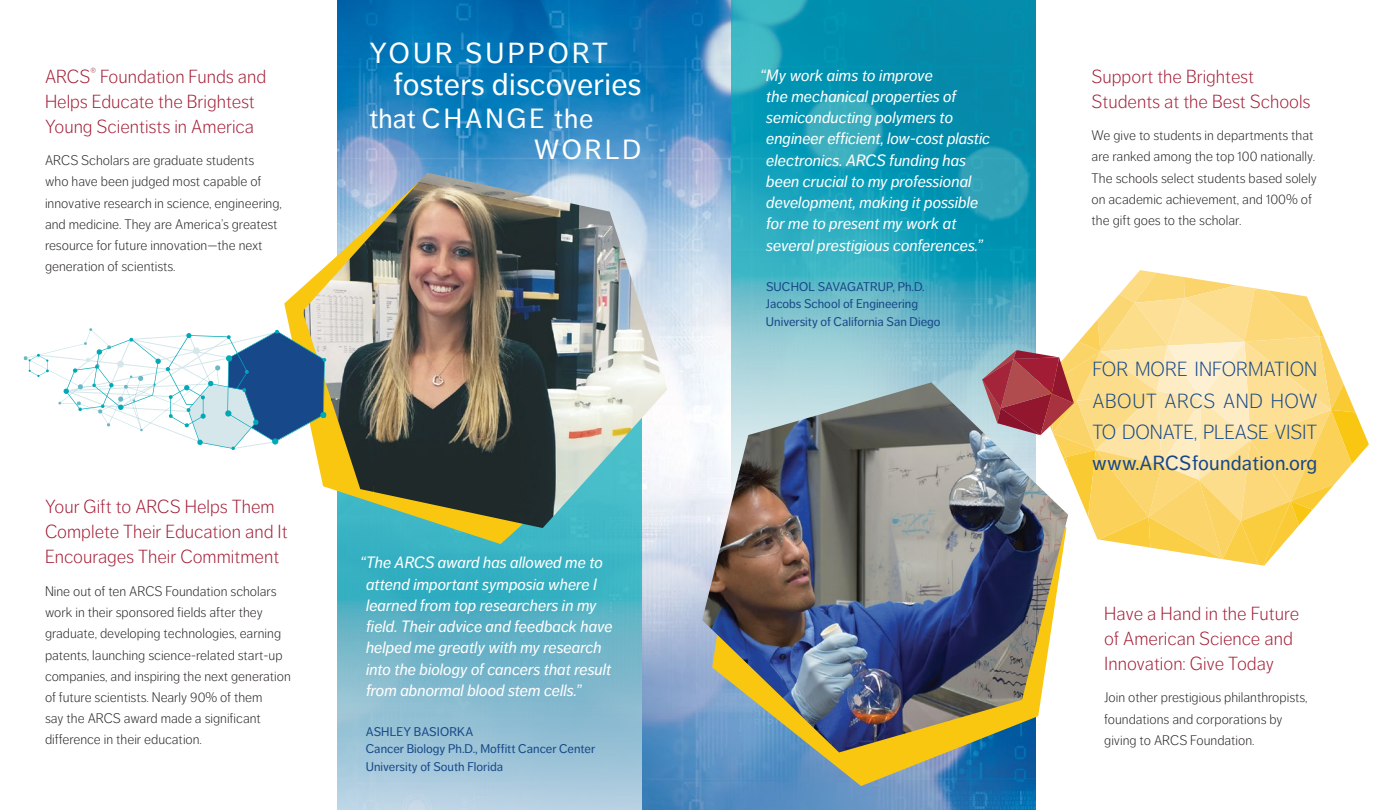
<style>
.page{position:relative;width:1373px;height:810px;background:#fff}
.page>*{position:absolute;margin:0;border:0;box-sizing:border-box;transform-origin:0 0}
.t1{font:31.25px "Dagny OT";color:#fff}
.t2{font:28.75px "Dagny OT";letter-spacing:.11em;color:#fff}
.t3{font:27.5px/31.2px "Dagny OT";letter-spacing:.11em;color:#fff}
.t4{font:300 20.25px/31.2px "Dagny OT";color:#174888;text-align:justify}
.t5{font:20.25px "Dagny OT";letter-spacing:.015em;color:#174888}
.t6{font:300 18.75px/25px "Dagny OT";color:#a21c35}
.t7{font:italic 16.25px/21.2px "Dagny OT";color:#fff}
.t8{font:300 13.75px/21.2px "Dagny OT";color:#231f20}
.t9{font:12.5px/17.5px "Dagny OT";color:#174888}
</style>
<div class="page">
<img style="left:338px;top:0;width:697px;height:810px">
<svg style="left:338px;top:528px;width:303px;height:282px"></svg>
<svg style="left:731px;top:0;width:304px;height:382px"></svg>
<svg style="left:284px;top:287px;width:355px;height:257px"></svg>
<img style="left:302px;top:173px;width:365px;height:355px">
<svg style="left:982px;top:270px;width:386px;height:296px"></svg>
<svg style="left:23px;top:328px;width:304px;height:122px"></svg>
<svg style="left:712px;top:752px;width:324px;height:34px"></svg>
<img style="left:702px;top:382px;width:366px;height:370px">
<h3 class="t6" style="left:45px;top:64px;width:223px">ARCS<sup>®</sup> Foundation Funds and<br>Helps Educate the Brightest<br>Young Scientists in America</h3>
<p class="t8" style="left:45px;top:150px;width:238px">ARCS Scholars are graduate students<br>who have been judged most capable of innovative research in science, engineering, and medicine. They are America’s greatest resource for future innovation—the next generation of scientists.</p>
<h2 class="t2" style="left:370px;top:37px;width:240px">YOUR SUPPORT</h2>
<h1 class="t1" style="left:393px;top:67px;width:249px">fosters discoveries</h1>
<h3 class="t3" style="left:534px;top:103px;width:109px;text-indent:-165px">that CHANGE the<br>WORLD</h3>
<h3 class="t6" style="left:45px;top:495px;width:244px">Your Gift to ARCS Helps Them<br>Complete Their Education and It<br>Encourages Their Commitment</h3>
<p class="t8" style="left:45px;top:581px;width:247px">Nine out of ten ARCS Foundation scholars work in their sponsored fields after they graduate, developing technologies, earning patents, launching science-related start-up companies, and inspiring the next generation of future scientists. Nearly 90% of them<br>say the ARCS award made a significant difference in their education.</p>
<p class="t7" style="left:366px;top:552px;width:248px;text-indent:-6px">“The ARCS award has allowed me to attend important symposia where I learned from top researchers in my field. Their advice and feedback have helped me greatly with my research into the biology of cancers that result from abnormal blood stem cells.”</p>
<p class="t9" style="left:366px;top:723px;width:231px">ASHLEY BASIORKA<br>Cancer Biology Ph.D., Moffitt Cancer Center<br>University of South Florida</p>
<p class="t7" style="left:766px;top:65px;width:225px;text-indent:-6px">“My work aims to improve<br>the mechanical properties of semiconducting polymers to engineer efficient, low-cost plastic electronics. ARCS funding has been crucial to my professional development, making it possible for me to present my work at several prestigious conferences.”</p>
<p class="t9" style="left:766px;top:278px;width:176px">SUCHOL SAVAGATRUP, Ph.D.<br>Jacobs School of Engineering<br>University of California San Diego</p>
<h3 class="t6" style="left:1091px;top:64px;width:220px">Support the Brightest<br>Students at the Best Schools</h3>
<p class="t8" style="left:1091px;top:125px;width:227px">We give to students in departments that are ranked among the top 100 nationally.<br>The schools select students based solely on academic achievement, and 100% of the gift goes to the scholar.</p>
<h3 class="t4" style="left:1092px;top:354px;width:226px">FOR MORE INFORMATION ABOUT ARCS AND HOW TO DONATE, PLEASE VISIT</h3>
<h3 class="t5" style="left:1092px;top:452px;width:226px">www.ARCSfoundation.org</h3>
<h3 class="t6" style="left:1104px;top:601px;width:196px">Have a Hand in the Future of American Science and<br>Innovation: Give Today</h3>
<p class="t8" style="left:1104px;top:687px;width:205px">Join other prestigious philanthropists, foundations and corporations by giving to ARCS Foundation.</p>
</div>
